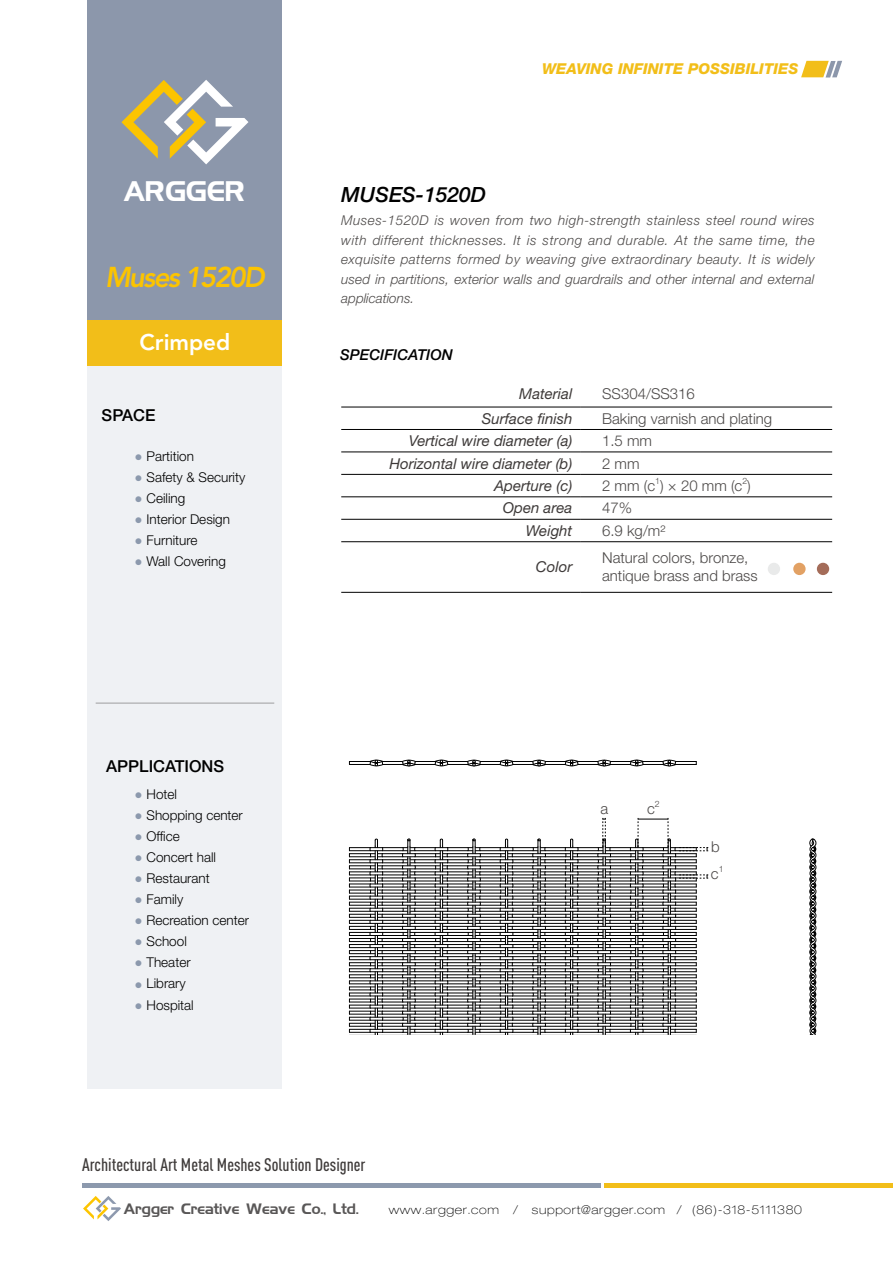
<style>
.page{position:relative;width:893px;height:1263px;background:#fff}
.page>*{position:absolute;margin:0;border:0;box-sizing:border-box;transform-origin:0 0}
.t1{font:italic 800 28.5px "Avenir LT Std";letter-spacing:-.06em;color:#fcc400}
.t2{font:25.35px "Hamilton Steel";color:#fff}
.t3{font:800 22.5px "Avenir LT Std";color:#fff}
.t4{font:italic 500 21px "Helvetica Neue LT Pro";color:#000}
.t5{font:18px "DIN Cond Medium Alternate";color:#3e3a39}
.t6{font:500 16.5px "Helvetica Neue LT Pro";color:#000}
.t7{font:300 15px/18px "Helvetica Neue LT Pro";color:#4c4948}
.t8{font:italic 15px "Helvetica Neue LT Pro";color:#3e3a39}
.t9{font:italic 800 15px "Helvetica Neue LT Pro";color:#f2be19}
.t10{font:italic 500 15px "Helvetica Neue LT Pro";color:#000}
.t11{font:italic 300 13.5px/19.5px "Helvetica Neue LT Pro";letter-spacing:.01em;color:#4c4948;text-align:justify}
.t12{font:300 13.5px "Helvetica Neue LT Pro";color:#000}
.t13{font:13.5px "Hamilton Steel";color:#595757}
.t14{font:100 expanded 12px "Helvetica Neue LT Pro";letter-spacing:.055em;color:#000}
.t15{font:300 8.7px "Helvetica Neue LT Pro";color:#4c4948}
.s1{font-family:"Arial";font-weight:400;color:#8c99ad}
</style>
<div class="page">
<hr style="left:341px;top:407px;width:240px;height:1px;background:#000">
<hr style="left:581px;top:407px;width:251px;height:1px;background:#000">
<hr style="left:341px;top:429px;width:240px;height:1px;background:#000">
<hr style="left:581px;top:429px;width:251px;height:1px;background:#000">
<hr style="left:341px;top:452px;width:240px;height:1px;background:#000">
<hr style="left:581px;top:452px;width:251px;height:1px;background:#000">
<hr style="left:341px;top:474px;width:240px;height:1px;background:#000">
<hr style="left:581px;top:474px;width:251px;height:1px;background:#000">
<hr style="left:341px;top:497px;width:240px;height:1px;background:#000">
<hr style="left:581px;top:497px;width:251px;height:1px;background:#000">
<hr style="left:341px;top:519px;width:240px;height:1px;background:#000">
<hr style="left:581px;top:519px;width:251px;height:1px;background:#000">
<hr style="left:341px;top:541px;width:240px;height:1px;background:#000">
<hr style="left:581px;top:541px;width:251px;height:1px;background:#000">
<hr style="left:341px;top:592px;width:240px;height:1px;background:#000">
<hr style="left:581px;top:592px;width:251px;height:1px;background:#000">
<div style="left:88px;top:0;width:194px;height:320px;background:#8c97ab"></div>
<div style="left:88px;top:320px;width:194px;height:46px;background:#f2be19"></div>
<svg style="left:121px;top:80px;width:127px;height:84px"></svg>
<div style="left:88px;top:366px;width:194px;height:723px;background:#eff1f4"></div>
<hr style="left:96px;top:703px;width:178px;height:1px;background:#9d9d9e">
<div style="left:768px;top:563px;width:12px;height:12px;background:#e9eaea;border-radius:50%"></div>
<div style="left:793px;top:563px;width:13px;height:12px;background:#e2a164;border-radius:50%"></div>
<div style="left:817px;top:563px;width:12px;height:12px;background:#a46c59;border-radius:50%"></div>
<svg style="left:348px;top:759px;width:469px;height:275px"></svg>
<div style="left:82px;top:1183px;width:518px;height:5px;background:#8c99ad"></div>
<hr style="left:604px;top:1183px;width:289px;height:4px;background:#f2be19">
<svg style="left:801px;top:61px;width:41px;height:17px"></svg>
<svg style="left:349px;top:818px;width:359px;height:217px"></svg>
<svg style="left:83px;top:1196px;width:38px;height:25px"></svg>
<h2 class="t2" style="left:124px;top:173px;width:124px">ARGGER</h2>
<h1 class="t1" style="left:105px;top:260px;width:161px">Muses 1520D</h1>
<h3 class="t3" style="left:140px;top:329px;width:92px">Crimped</h3>
<p class="t6" style="left:102px;top:405px;width:55px">SPACE</p>
<p class="t12" style="left:135px;top:447px;width:61px"><span class="s1">●</span> Partition</p>
<p class="t12" style="left:135px;top:468px;width:112px"><span class="s1">●</span> Safety &amp; Security</p>
<p class="t12" style="left:135px;top:489px;width:52px"><span class="s1">●</span> Ceiling</p>
<p class="t12" style="left:135px;top:510px;width:97px"><span class="s1">●</span> Interior Design</p>
<p class="t12" style="left:135px;top:531px;width:64px"><span class="s1">●</span> Furniture</p>
<p class="t12" style="left:135px;top:552px;width:93px"><span class="s1">●</span> Wall Covering</p>
<p class="t6" style="left:106px;top:756px;width:119px">APPLICATIONS</p>
<p class="t12" style="left:135px;top:786px;width:44px"><span class="s1">●</span> Hotel</p>
<p class="t12" style="left:135px;top:807px;width:110px"><span class="s1">●</span> Shopping center</p>
<p class="t12" style="left:135px;top:828px;width:47px"><span class="s1">●</span> Office</p>
<p class="t12" style="left:135px;top:849px;width:83px"><span class="s1">●</span> Concert hall</p>
<p class="t12" style="left:135px;top:870px;width:77px"><span class="s1">●</span> Restaurant</p>
<p class="t12" style="left:135px;top:891px;width:50px"><span class="s1">●</span> Family</p>
<p class="t12" style="left:135px;top:912px;width:116px"><span class="s1">●</span> Recreation center</p>
<p class="t12" style="left:135px;top:933px;width:54px"><span class="s1">●</span> School</p>
<p class="t12" style="left:135px;top:954px;width:57px"><span class="s1">●</span> Theater</p>
<p class="t12" style="left:135px;top:975px;width:53px"><span class="s1">●</span> Library</p>
<p class="t12" style="left:135px;top:996px;width:61px"><span class="s1">●</span> Hospital</p>
<p class="t9" style="left:542px;top:60px;width:258px">WEAVING INFINITE POSSIBILITIES</p>
<h3 class="t4" style="left:341px;top:181px;width:146px">MUSES-1520D</h3>
<p class="t11" style="left:341px;top:210px;width:475px">Muses-1520D is woven from two high-strength stainless steel round wires with different thicknesses. It is strong and durable. At the same time, the exquisite patterns formed by weaving give extraordinary beauty. It is widely used in partitions, exterior walls and guardrails and other internal and external applications.</p>
<p class="t10" style="left:340px;top:346px;width:114px">SPECIFICATION</p>
<p class="t8" style="left:519px;top:384px;width:55px">Material</p>
<p class="t7" style="left:602px;top:384px;width:94px">SS304/SS316</p>
<p class="t8" style="left:482px;top:409px;width:92px">Surface finish</p>
<p class="t7" style="left:602px;top:409px;width:172px">Baking varnish and plating</p>
<p class="t8" style="left:409px;top:431px;width:165px">Vertical wire diameter (a)</p>
<p class="t7" style="left:602px;top:431px;width:52px">1.5 mm</p>
<p class="t8" style="left:389px;top:454px;width:184px">Horizontal wire diameter (b)</p>
<p class="t7" style="left:602px;top:454px;width:39px">2 mm</p>
<p class="t8" style="left:494px;top:476px;width:80px">Aperture (c)</p>
<p class="t7" style="left:602px;top:476px;width:150px">2 mm (c ) × 20 mm (c )</p>
<p class="t15" style="left:655px;top:475px;width:6px">1</p>
<p class="t15" style="left:742px;top:475px;width:6px">2</p>
<p class="t8" style="left:503px;top:499px;width:71px">Open area</p>
<p class="t7" style="left:602px;top:499px;width:32px">47%</p>
<p class="t8" style="left:526px;top:521px;width:48px">Weight</p>
<p class="t7" style="left:602px;top:521px;width:65px">6.9 kg/m²</p>
<p class="t8" style="left:536px;top:558px;width:38px">Color</p>
<p class="t7" style="left:602px;top:549px;width:157px">Natural colors, bronze, antique brass and brass</p>
<p class="t7" style="left:600px;top:799px;width:9px">a</p>
<p class="t15" style="left:655px;top:799px;width:6px">2</p>
<p class="t7" style="left:647px;top:800px;width:9px">c</p>
<p class="t7" style="left:711px;top:833px;width:10px;line-height:27.3px">b c</p>
<p class="t15" style="left:719px;top:864px;width:6px">1</p>
<h3 class="t5" style="left:82px;top:1153px;width:285px">Architectural Art Metal Meshes Solution Designer</h3>
<p class="t13" style="left:124px;top:1199px;width:237px">Argger Creative Weave Co., Ltd.</p>
<p class="t14" style="left:389px;top:1202px;width:415px">www.argger.com / support@argger.com / (86)-318-5111380</p>
</div>
